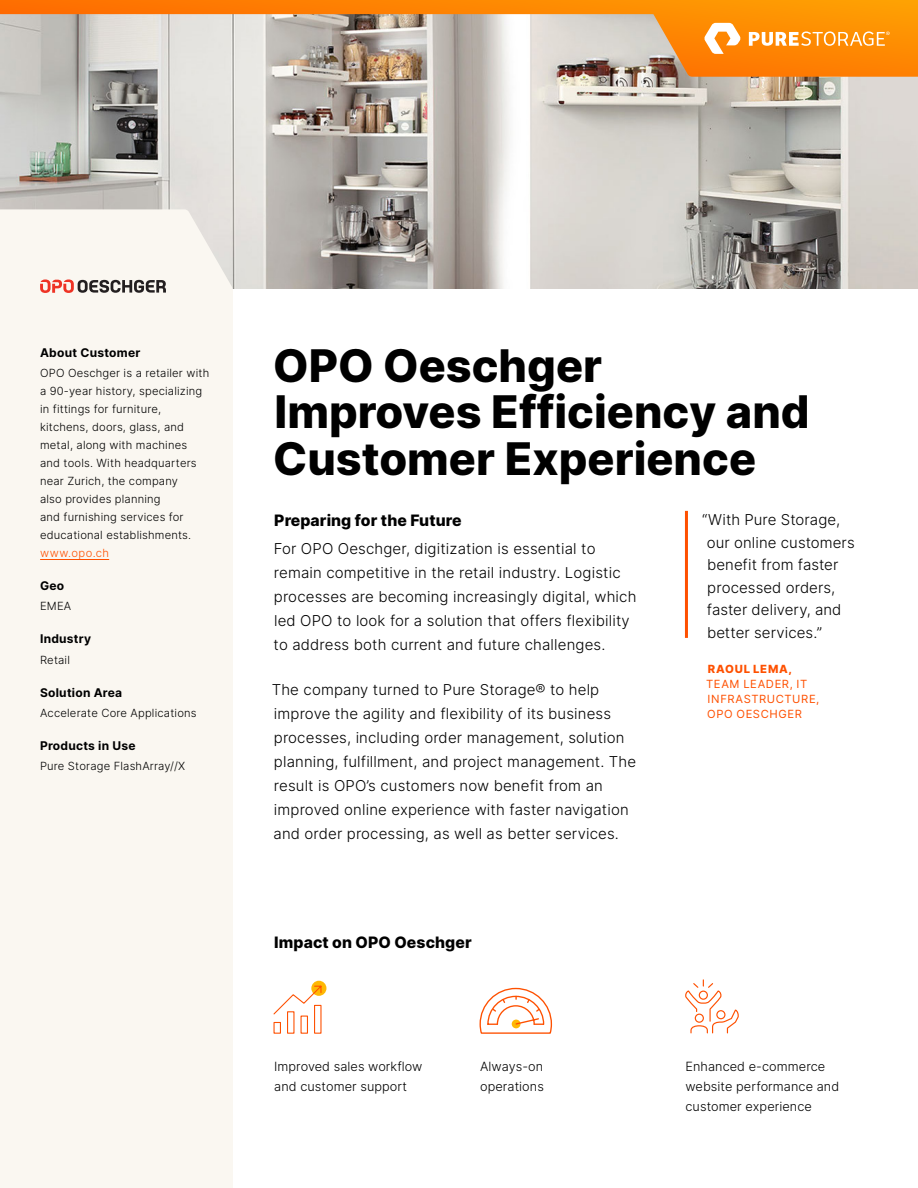
<style>
.page{position:relative;width:918px;height:1188px;background:#fff}
.page>*{position:absolute;margin:0;border:0;box-sizing:border-box;transform-origin:0 0}
.t1{font:800 45px/46.5px "Inter";color:#000}
.t2{font:800 15.75px "Inter";letter-spacing:.005em;color:#000}
.t3{font:300 15px/24px "Inter";letter-spacing:.01em;color:#000}
.t4{font:300 12.75px/20.2px "Inter";letter-spacing:.005em;color:#000}
.t5{font:700 12px "Inter";letter-spacing:.02em;color:#000}
.t6{font:300 11.25px/18px "Inter";letter-spacing:.015em;color:#000}
.t7{font:11.25px/15px "Inter";letter-spacing:.055em;color:#fe5000}
.t8{font:800 11.25px "Inter";letter-spacing:.06em;color:#fe5000}
.t9{font:300 11.25px "Inter";letter-spacing:.035em;color:#fe5000}
</style>
<div class="page">
<img style="left:0;top:77px;width:918px;height:212px">
<div style="left:0;top:209px;width:233px;height:979px;background:#faf7f1"></div>
<svg style="left:0;top:0;width:918px;height:77px;background:#dcab76"></svg>
<svg style="left:704px;top:23px;width:37px;height:31px"></svg>
<svg style="left:749px;top:31px;width:141px;height:15px"></svg>
<svg style="left:40px;top:279px;width:126px;height:14px"></svg>
<hr style="left:685px;top:511px;width:3px;height:127px;background:#fe5000">
<hr style="left:40px;top:559px;width:69px;height:1px;background:#fe5000">
<svg style="left:479px;top:987px;width:74px;height:47px"></svg>
<svg style="left:685px;top:979px;width:54px;height:55px"></svg>
<div style="left:311px;top:981px;width:15px;height:15px;background:#feb804;border-radius:50%"></div>
<svg style="left:273px;top:985px;width:50px;height:49px"></svg>
<p class="t5" style="left:40px;top:344px;width:102px">About Customer</p>
<p class="t6" style="left:40px;top:364px;width:171px">OPO Oeschger is a retailer with a 90-year history, specializing in fittings for furniture, kitchens, doors, glass, and metal, along with machines and tools. With headquarters near Zurich, the company<br>also provides planning<br>and furnishing services for educational establishments.</p>
<p class="t9" style="left:40px;top:545px;width:71px">www.opo.ch</p>
<p class="t5" style="left:40px;top:577px;width:26px">Geo</p>
<p class="t6" style="left:40px;top:597px;width:33px">EMEA</p>
<p class="t5" style="left:40px;top:630px;width:53px">Industry</p>
<p class="t6" style="left:40px;top:650px;width:31px">Retail</p>
<p class="t5" style="left:40px;top:683px;width:84px">Solution Area</p>
<p class="t6" style="left:40px;top:704px;width:158px">Accelerate Core Applications</p>
<p class="t5" style="left:40px;top:737px;width:97px">Products in Use</p>
<p class="t6" style="left:40px;top:757px;width:147px">Pure Storage FlashArray//X</p>
<h1 class="t1" style="left:273px;top:341px;width:538px">OPO Oeschger<br>Improves Efficiency and<br>Customer Experience</h1>
<p class="t2" style="left:274px;top:509px;width:189px">Preparing for the Future</p>
<p class="t3" style="left:274px;top:537px;width:364px">For OPO Oeschger, digitization is essential to remain competitive in the retail industry. Logistic processes are becoming increasingly digital, which led OPO to look for a solution that offers flexibility to address both current and future challenges.</p>
<p class="t3" style="left:272px;top:677px;width:366px">The company turned to Pure Storage® to help improve the agility and flexibility of its business processes, including order management, solution planning, fulfillment, and project management. The result is OPO’s customers now benefit from an improved online experience with faster navigation and order processing, as well as better services.</p>
<p class="t3" style="left:707px;top:509px;width:149px;line-height:22.5px;text-indent:-5px">“With Pure Storage, our online customers benefit from faster processed orders, faster delivery, and better services.”</p>
<p class="t8" style="left:708px;top:661px;width:85px">RAOUL LEMA,</p>
<p class="t7" style="left:706px;top:676px;width:115px">TEAM LEADER, IT<br>INFRASTRUCTURE,<br>OPO OESCHGER</p>
<p class="t2" style="left:274px;top:931px;width:199px">Impact on OPO Oeschger</p>
<p class="t4" style="left:274px;top:1056px;width:150px">Improved sales workflow and customer support</p>
<p class="t4" style="left:480px;top:1056px;width:65px">Always-on operations</p>
<p class="t4" style="left:686px;top:1056px;width:155px">Enhanced e-commerce website performance and customer experience</p>
</div>
